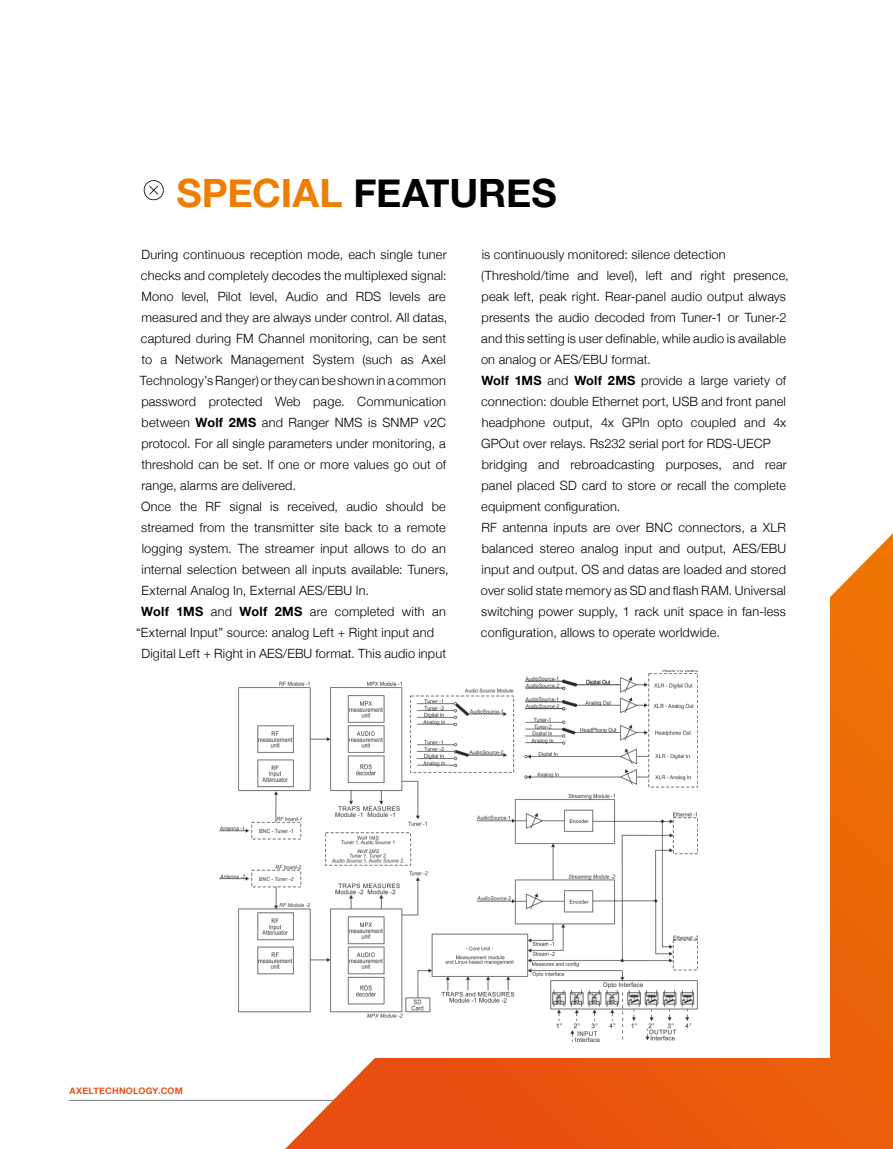
<style>
.page{position:relative;width:893px;height:1149px;background:#fff}
.page>*{position:absolute;margin:0;border:0;box-sizing:border-box;transform-origin:0 0}
.t1{font:700 39px "Helvetica Neue";letter-spacing:-.005em;color:#000}
.t2{font:300 12.75px/21px "Helvetica Neue";letter-spacing:.015em;color:#000}
.t3{font:700 9px "Helvetica Neue";letter-spacing:.025em;color:#e9521a}
.s1{color:#ef7d00}
.s2{font-weight:700}
</style>
<div class="page">
<hr style="left:69px;top:1099px;width:751px;height:1px;background:#878786">
<svg style="left:285px;top:533px;width:608px;height:615px"></svg>
<div style="left:81px;top:111px;width:748px;height:946px;background:#fff"></div>
<svg style="left:144px;top:180px;width:20px;height:20px"></svg>
<img style="left:219px;top:670px;width:478px;height:371px">
<h1 class="t1" style="left:176px;top:163px;width:382px"><span class="s1">SPECIAL</span> FEATURES</h1>
<p class="t2" style="left:141px;top:242px;width:307px">During continuous reception mode, each single tuner</p>
<p class="t2" style="left:141px;top:263px;width:307px">checks and completely decodes the multiplexed signal:</p>
<p class="t2" style="left:141px;top:284px;width:306px">Mono level, Pilot level, Audio and RDS levels are</p>
<p class="t2" style="left:141px;top:305px;width:308px">measured and they are always under control. All datas,</p>
<p class="t2" style="left:141px;top:326px;width:307px">captured during FM Channel monitoring, can be sent</p>
<p class="t2" style="left:141px;top:347px;width:306px">to a Network Management System (such as Axel</p>
<p class="t2" style="left:140px;top:368px;width:307px">Technology’s Ranger) or they can be shown in a common</p>
<p class="t2" style="left:141px;top:389px;width:306px">password protected Web page. Communication</p>
<p class="t2" style="left:142px;top:410px;width:306px">between <span class="s2">Wolf 2MS</span> and Ranger NMS is SNMP v2C</p>
<p class="t2" style="left:141px;top:431px;width:306px">protocol. For all single parameters under monitoring, a</p>
<p class="t2" style="left:141px;top:452px;width:306px">threshold can be set. If one or more values go out of</p>
<p class="t2" style="left:141px;top:473px;width:156px">range, alarms are delivered.</p>
<p class="t2" style="left:141px;top:494px;width:306px">Once the RF signal is received, audio should be</p>
<p class="t2" style="left:141px;top:515px;width:306px">streamed from the transmitter site back to a remote</p>
<p class="t2" style="left:142px;top:536px;width:306px">logging system. The streamer input allows to do an</p>
<p class="t2" style="left:142px;top:557px;width:309px">internal selection between all inputs available: Tuners,</p>
<p class="t2" style="left:141px;top:578px;width:229px">External Analog In, External AES/EBU In.</p>
<p class="t2" style="left:141px;top:599px;width:306px"><span class="s2">Wolf 1MS</span> and <span class="s2">Wolf 2MS</span> are completed with an</p>
<p class="t2" style="left:136px;top:620px;width:299px">“External Input” source: analog Left + Right input and</p>
<p class="t2" style="left:141px;top:641px;width:306px">Digital Left + Right in AES/EBU format. This audio input</p>
<p class="t2" style="left:481px;top:242px;width:309px">is continuously monitored: silence detection (Threshold/time and level), left and right presence, peak left, peak right. Rear-panel audio output always presents the audio decoded from Tuner-1 or Tuner-2 and this setting is user definable, while audio is available on analog or AES/EBU format.<br><span class="s2">Wolf 1MS</span> and <span class="s2">Wolf 2MS</span> provide a large variety of connection: double Ethernet port, USB and front panel headphone output, 4x GPIn opto coupled and 4x GPOut over relays. Rs232 serial port for RDS-UECP bridging and rebroadcasting purposes, and rear panel placed SD card to store or recall the complete equipment configuration.<br>RF antenna inputs are over BNC connectors, a XLR balanced stereo analog input and output, AES/EBU input and output. OS and datas are loaded and stored over solid state memory as SD and flash RAM. Universal switching power supply, 1 rack unit space in fan-less configuration, allows to operate worldwide.</p>
<p class="t3" style="left:69px;top:1083px;width:115px">AXELTECHNOLOGY.COM</p>
</div>
